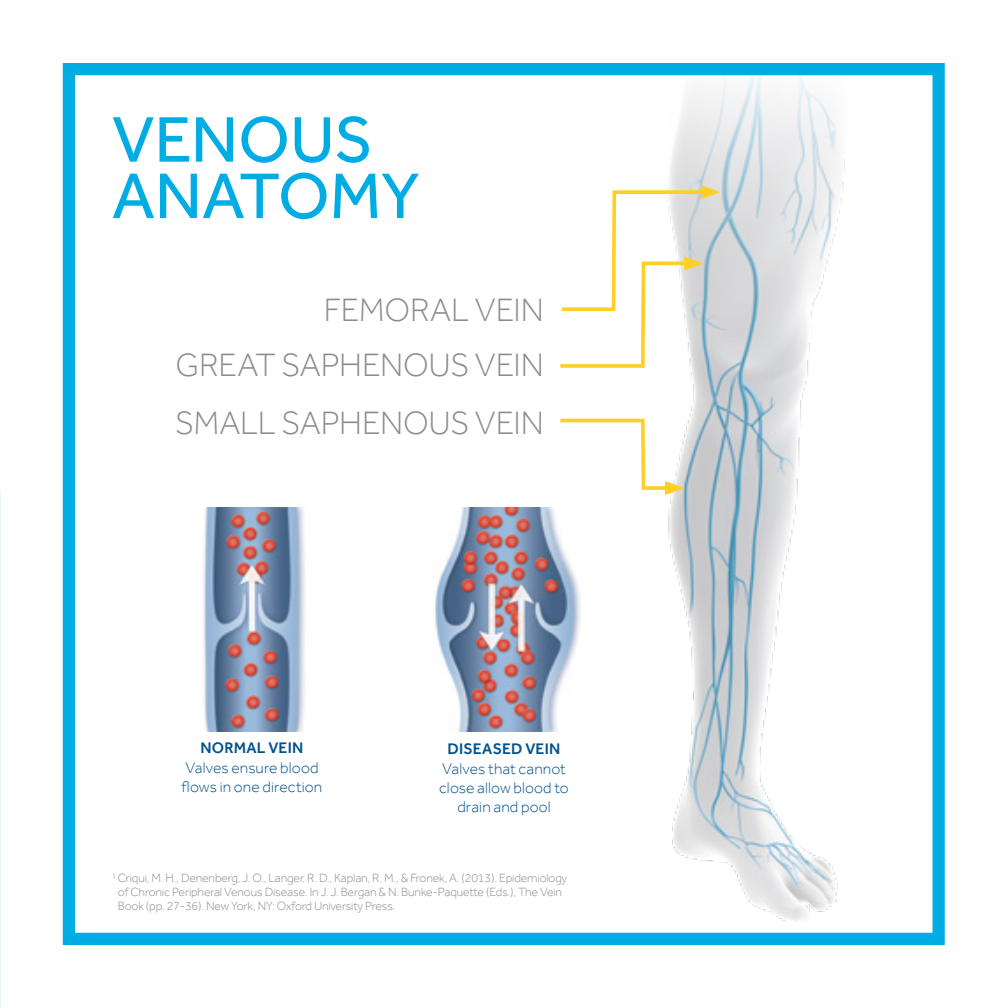
<style>
.page{position:relative;width:1008px;height:1008px;background:#fff}
.page>*{position:absolute;margin:0;border:0;box-sizing:border-box;transform-origin:0 0}
.t1{font:66.5px/56.4px "Effra";letter-spacing:-.005em;color:#00ace4}
.t2{font:300 33.25px/54.4px "Effra";letter-spacing:-.005em;color:#8a8c8e;text-align:right}
.t3{font:300 15.75px/19.2px "Effra";letter-spacing:.01em;color:#02528e}
.t4{font:500 15.75px "Effra";letter-spacing:.015em;color:#02528e}
.t5{font:300 12.25px/14px "Effra";letter-spacing:-.01em;color:#8a8c8e}
</style>
<div class="page">
<img style="left:668px;top:76px;width:177px;height:845px">
<img style="left:435px;top:507px;width:146px;height:225px">
<img style="left:203px;top:507px;width:102px;height:225px">
<svg style="left:560px;top:185px;width:160px;height:185px"></svg>
<svg style="left:560px;top:417px;width:124px;height:78px"></svg>
<div style="left:63px;top:63px;width:882px;height:882px;border:12px solid #00ace4"></div>
<h1 class="t1" style="left:112px;top:111px;width:309px">VENOUS<br>ANATOMY</h1>
<h2 class="t2" style="left:176px;top:283px;width:370px">FEMORAL VEIN<br>GREAT SAPHENOUS VEIN</h2>
<h2 class="t2" style="left:175px;top:395px;width:370px">SMALL SAPHENOUS VEIN</h2>
<p class="t4" style="left:201px;top:739px;width:104px">NORMAL VEIN</p>
<p class="t3" style="left:182px;top:758px;width:142px">Valves ensure blood flows in one direction</p>
<p class="t4" style="left:448px;top:740px;width:114px">DISEASED VEIN</p>
<p class="t3" style="left:439px;top:759px;width:131px;text-align:center">Valves that cannot close allow blood to drain and pool</p>
<p class="t5" style="left:118px;top:871px;width:451px;text-indent:-6px"><sup>1</sup> Criqui, M. H., Denenberg, J. O., Langer, R. D., Kaplan, R. M., &amp; Fronek, A. (2013). Epidemiology of Chronic Peripheral Venous Disease. In J. J. Bergan &amp; N. Bunke-Paquette (Eds.), The Vein<br>Book (pp. 27-36). New York, NY: Oxford University Press.</p>
</div>
